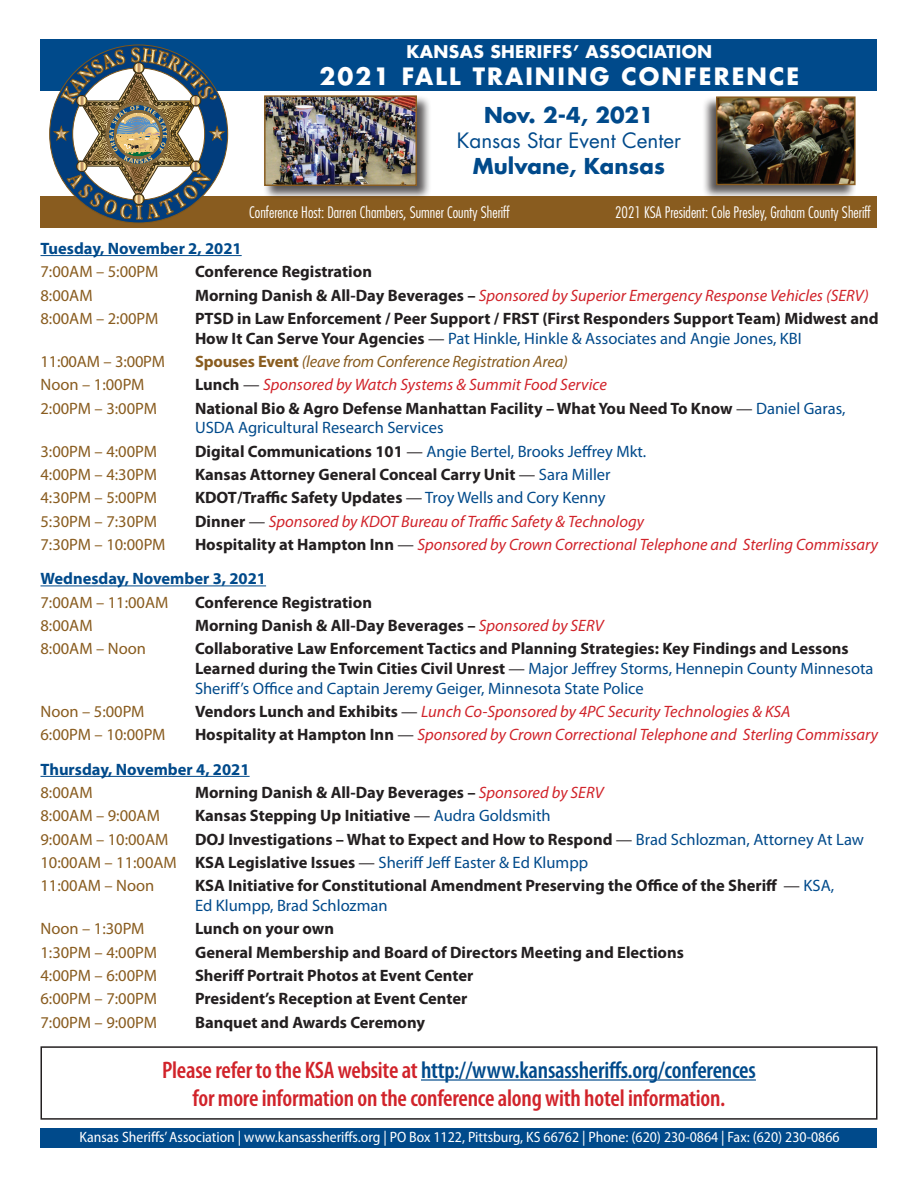
<style>
.page{position:relative;width:918px;height:1188px;background:#fff}
.page>*{position:absolute;margin:0;border:0;box-sizing:border-box;transform-origin:0 0}
.t1{font:600 condensed 24px "Myriad Pro";letter-spacing:-.01em;color:#004a8b}
.t2{font:600 condensed 24px "Myriad Pro";letter-spacing:-.01em;color:#d1232a}
.t3{font:700 23.25px "Futura Std";letter-spacing:.09em;color:#fff}
.t4{font:700 21.3px "Futura Std";color:#004a8b}
.t5{font:20.55px "Futura Std";color:#004a8b}
.t6{font:700 17.1px "Futura Std";letter-spacing:.02em;color:#fff}
.Paragraph_Style_2{font:700 16.5px/19.8px "Myriad Pro";color:#231f20}
.t7{font:italic 16.5px "Myriad Pro";color:#d1232a}
.Paragraph_Style_2-2{font:16.5px "Myriad Pro";color:#895c1f}
.Paragraph_Style_2-3{font:16.5px "Myriad Pro";color:#004a8b}
.t8{font:700 16.5px "Myriad Pro";color:#004a8b}
.t9{font:italic 16.5px "Myriad Pro";letter-spacing:-.01em;color:#895c1f}
.Paragraph_Style_1{font:300 condensed 15.45px "Futura Std";color:#fff}
.t10{font:semi-condensed 15px "Myriad Pro";color:#fff}
.s1{font-weight:700;font-style:normal;color:#231f20}
.s2{font-weight:400}
.s3{font-weight:400;color:#004a8b}
.s4{font-weight:700;font-style:normal}
.s5{font-style:normal;color:#231f20}
.s6{font-weight:700;color:#231f20}
.s7{color:#231f20}
.s8{font-weight:400;font-style:italic;color:#d1232a}
.s9{color:#895c1f}
.s10{color:#d1232a}
</style>
<div class="page">
<div style="left:40px;top:39px;width:838px;height:52px;background:#004a8b"></div>
<div style="left:40px;top:196px;width:838px;height:32px;background:#895c1f"></div>
<svg style="left:49px;top:44px;width:180px;height:179px"></svg>
<hr style="left:421px;top:1079px;width:335px;height:2px;background:#004a8b">
<div style="left:40px;top:1046px;width:838px;height:74px;border:2px solid #231f20"></div>
<hr style="left:40px;top:255px;width:202px;height:1px;background:#004a8b">
<hr style="left:40px;top:586px;width:226px;height:1px;background:#004a8b">
<hr style="left:40px;top:776px;width:210px;height:1px;background:#004a8b">
<div style="left:40px;top:1128px;width:838px;height:20px;background:#004a8b"></div>
<div style="left:701px;top:95px;width:155px;height:105px;background:#231f20;opacity:.75"></div>
<img style="left:718px;top:98px;width:136px;height:85px">
<div style="left:716px;top:96px;width:140px;height:89px;border:1px solid #895c1f"></div>
<div style="left:263px;top:94px;width:169px;height:106px;background:#231f20;opacity:.75"></div>
<img style="left:266px;top:97px;width:149px;height:87px">
<div style="left:264px;top:95px;width:153px;height:91px;border:1px solid #895c1f"></div>
<p class="t6" style="left:407px;top:41px;width:307px">KANSAS SHERIFFS’ ASSOCIATION</p>
<p class="t3" style="left:320px;top:61px;width:481px">2021 FALL TRAINING CONFERENCE</p>
<p class="t4" style="left:484px;top:100px;width:171px">Nov. 2-4, 2021</p>
<p class="t5" style="left:457px;top:127px;width:225px">Kansas Star Event Center</p>
<p class="t4" style="left:473px;top:152px;width:193px">Mulvane, Kansas</p>
<p class="Paragraph_Style_1" style="left:249px;top:204px;width:262px">Conference Host: Darren Chambers, Sumner County Sheriff</p>
<p class="Paragraph_Style_1" style="left:615px;top:204px;width:257px">2021 KSA President: Cole Presley, Graham County Sheriff</p>
<p class="t8" style="left:40px;top:238px;width:203px">Tuesday, November 2, 2021</p>
<p class="Paragraph_Style_2-2" style="left:40px;top:262px;width:120px">7:00AM – 5:00PM</p>
<p class="Paragraph_Style_2" style="left:195px;top:261px;width:179px">Conference Registration</p>
<p class="Paragraph_Style_2-2" style="left:40px;top:285px;width:54px">8:00AM</p>
<p class="t7" style="left:195px;top:285px;width:675px"><span class="s1">Morning Danish &amp; All-Day Beverages –</span> Sponsored by Superior Emergency Response Vehicles (SERV)</p>
<p class="Paragraph_Style_2-2" style="left:40px;top:308px;width:120px">8:00AM – 2:00PM</p>
<p class="Paragraph_Style_2" style="left:195px;top:308px;width:685px">PTSD in Law Enforcement / Peer Support / FRST (First Responders Support Team) Midwest and<br>How It Can Serve Your Agencies <span class="s2">—</span> <span class="s3">Pat Hinkle, Hinkle &amp; Associates and Angie Jones, KBI</span></p>
<p class="Paragraph_Style_2-2" style="left:40px;top:351px;width:126px">11:00AM – 3:00PM</p>
<p class="t9" style="left:195px;top:351px;width:374px"><span class="s4">Spouses Event</span> (leave from Conference Registration Area)</p>
<p class="Paragraph_Style_2-2" style="left:40px;top:375px;width:106px">Noon – 1:00PM</p>
<p class="t7" style="left:195px;top:375px;width:413px"><span class="s1">Lunch</span> <span class="s5">—</span> Sponsored by Watch Systems &amp; Summit Food Service</p>
<p class="Paragraph_Style_2-2" style="left:40px;top:398px;width:118px">2:00PM – 3:00PM</p>
<p class="Paragraph_Style_2" style="left:195px;top:398px;width:652px">National Bio &amp; Agro Defense Manhattan Facility – What You Need To Know <span class="s2">—</span> <span class="s3">Daniel Garas,<br>USDA Agricultural Research Services</span></p>
<p class="Paragraph_Style_2-2" style="left:40px;top:441px;width:118px">3:00PM – 4:00PM</p>
<p class="Paragraph_Style_2-3" style="left:195px;top:441px;width:453px"><span class="s6">Digital Communications 101</span> <span class="s7">—</span> Angie Bertel, Brooks Jeffrey Mkt.</p>
<p class="Paragraph_Style_2-2" style="left:40px;top:464px;width:118px">4:00PM – 4:30PM</p>
<p class="Paragraph_Style_2" style="left:195px;top:464px;width:417px">Kansas Attorney General Conceal Carry Unit <span class="s2">—</span> <span class="s3">Sara Miller</span></p>
<p class="Paragraph_Style_2-2" style="left:40px;top:488px;width:118px">4:30PM – 5:00PM</p>
<p class="Paragraph_Style_2" style="left:195px;top:487px;width:412px">KDOT/Traffic Safety Updates <span class="s2">—</span> <span class="s3">Troy Wells and Cory Kenny</span></p>
<p class="Paragraph_Style_2-2" style="left:40px;top:511px;width:118px">5:30PM – 7:30PM</p>
<p class="t7" style="left:195px;top:511px;width:450px"><span class="s1">Dinner</span> <span class="s5">—</span> Sponsored by KDOT Bureau of Traffic Safety &amp; Technology</p>
<p class="Paragraph_Style_2-2" style="left:40px;top:534px;width:127px">7:30PM – 10:00PM</p>
<p class="t7" style="left:195px;top:534px;width:685px"><span class="s1">Hospitality at Hampton Inn</span> <span class="s5">—</span> Sponsored by Crown Correctional Telephone and Sterling Commissary</p>
<p class="t8" style="left:40px;top:568px;width:227px">Wednesday, November 3, 2021</p>
<p class="Paragraph_Style_2-2" style="left:40px;top:592px;width:129px">7:00AM – 11:00AM</p>
<p class="Paragraph_Style_2" style="left:195px;top:592px;width:179px">Conference Registration</p>
<p class="Paragraph_Style_2-2" style="left:40px;top:615px;width:54px">8:00AM</p>
<p class="Paragraph_Style_2" style="left:195px;top:615px;width:410px">Morning Danish &amp; All-Day Beverages – <span class="s8">Sponsored by SERV</span></p>
<p class="Paragraph_Style_2-2" style="left:40px;top:638px;width:107px">8:00AM – Noon</p>
<p class="Paragraph_Style_2" style="left:195px;top:638px;width:680px">Collaborative Law Enforcement Tactics and Planning Strategies: Key Findings and Lessons<br>Learned during the Twin Cities Civil Unrest <span class="s2">—</span> <span class="s3">Major Jeffrey Storms, Hennepin County Minnesota<br>Sheriff’s Office and Captain Jeremy Geiger, Minnesota State Police</span></p>
<p class="Paragraph_Style_2-2" style="left:40px;top:701px;width:106px">Noon – 5:00PM</p>
<p class="t7" style="left:195px;top:701px;width:597px"><span class="s1">Vendors Lunch and Exhibits</span> <span class="s5">—</span> Lunch Co-Sponsored by 4PC Security Technologies &amp; KSA</p>
<p class="Paragraph_Style_2-2" style="left:40px;top:725px;width:127px">6:00PM – 10:00PM</p>
<p class="t7" style="left:195px;top:725px;width:685px"><span class="s1">Hospitality at Hampton Inn</span> <span class="s5">—</span> Sponsored by Crown Correctional Telephone and Sterling Commissary</p>
<p class="t8" style="left:40px;top:758px;width:211px">Thursday, November 4, 2021</p>
<p class="Paragraph_Style_2-2" style="left:40px;top:782px;width:54px">8:00AM</p>
<p class="Paragraph_Style_2" style="left:195px;top:782px;width:410px">Morning Danish &amp; All-Day Beverages – <span class="s8">Sponsored by SERV</span></p>
<p class="Paragraph_Style_2-2" style="left:40px;top:806px;width:121px">8:00AM – 9:00AM</p>
<p class="Paragraph_Style_2" style="left:195px;top:805px;width:357px">Kansas Stepping Up Initiative <span class="s2">—</span> <span class="s3">Audra Goldsmith</span></p>
<p class="Paragraph_Style_2-2" style="left:40px;top:829px;width:129px">9:00AM – 10:00AM</p>
<p class="Paragraph_Style_2" style="left:195px;top:829px;width:670px">DOJ Investigations – What to Expect and How to Respond <span class="s2">—</span> <span class="s3">Brad Schlozman, Attorney At Law</span></p>
<p class="Paragraph_Style_2-3" style="left:40px;top:852px;width:549px"><span class="s9">10:00AM – 11:00AM</span> <span class="s6">KSA Legislative Issues</span> <span class="s7">—</span> Sheriff Jeff Easter &amp; Ed Klumpp</p>
<p class="Paragraph_Style_2-2" style="left:40px;top:876px;width:115px">11:00AM – Noon</p>
<p class="Paragraph_Style_2" style="left:195px;top:875px;width:641px">KSA Initiative for Constitutional Amendment Preserving the Office of the Sheriff <span class="s2">—</span> <span class="s3">KSA,<br>Ed Klumpp, Brad Schlozman</span></p>
<p class="Paragraph_Style_2-2" style="left:40px;top:919px;width:106px">Noon – 1:30PM</p>
<p class="Paragraph_Style_2" style="left:195px;top:918px;width:141px">Lunch on your own</p>
<p class="Paragraph_Style_2-2" style="left:40px;top:942px;width:118px">1:30PM – 4:00PM</p>
<p class="Paragraph_Style_2" style="left:195px;top:942px;width:490px">General Membership and Board of Directors Meeting and Elections</p>
<p class="Paragraph_Style_2-2" style="left:40px;top:965px;width:118px">4:00PM – 6:00PM</p>
<p class="Paragraph_Style_2" style="left:195px;top:965px;width:280px">Sheriff Portrait Photos at Event Center</p>
<p class="Paragraph_Style_2-2" style="left:40px;top:989px;width:118px">6:00PM – 7:00PM</p>
<p class="Paragraph_Style_2" style="left:195px;top:988px;width:274px">President’s Reception at Event Center</p>
<p class="Paragraph_Style_2-2" style="left:40px;top:1012px;width:118px">7:00PM – 9:00PM</p>
<p class="Paragraph_Style_2" style="left:195px;top:1012px;width:232px">Banquet and Awards Ceremony</p>
<p class="t1" style="left:162px;top:1055px;width:595px"><span class="s10">Please refer to the KSA website at</span> http://www.kansassheriffs.org/conferences</p>
<p class="t2" style="left:193px;top:1084px;width:534px">for more information on the conference along with hotel information.</p>
<p class="t10" style="left:79px;top:1129px;width:762px">Kansas Sheriffs’ Association | www.kansassheriffs.org | PO Box 1122, Pittsburg, KS 66762 | Phone: (620) 230-0864 | Fax: (620) 230-0866</p>
</div>
